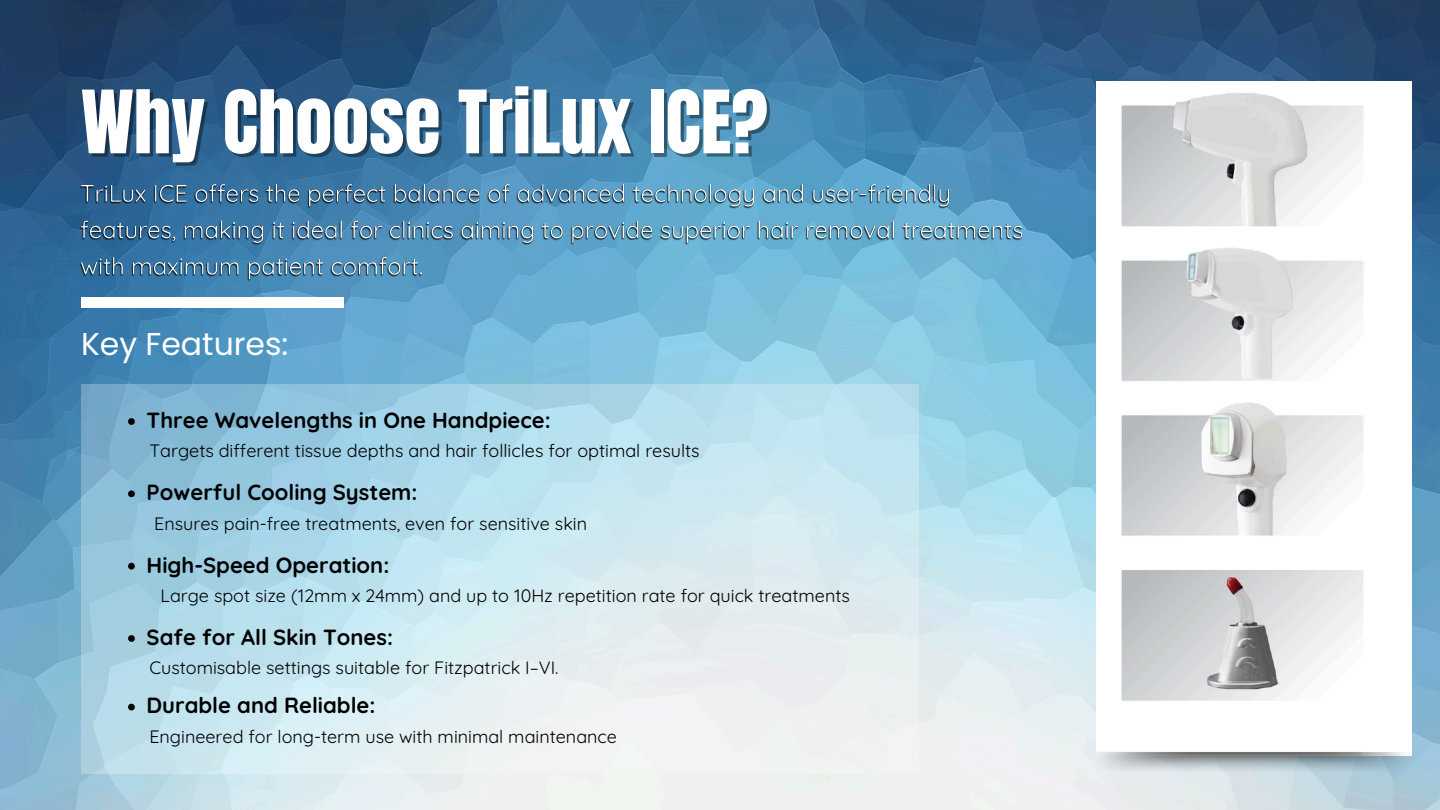
<style>
.page{position:relative;width:1440px;height:810px;background:#fff}
.page>*{position:absolute;margin:0;border:0;box-sizing:border-box;transform-origin:0 0}
.t1{font:74.2px "Anton";color:#fff}
.t2{font:31.5px "Poppins";color:#fff}
.t3{font:700 21.9px "Quicksand";color:#000}
.t4{font:17.9px "Quicksand";color:#000}
</style>
<div class="page">
<img style="left:0;top:0;width:1440px;height:810px">
<div style="left:81px;top:297px;width:263px;height:10px;background:#fff"></div>
<svg style="left:81px;top:384px;width:837px;height:390px;background:#c4e1ec"></svg>
<img style="left:1097px;top:81px;width:315px;height:672px">
<img style="left:1091px;top:753px;width:327px;height:21px">
<img style="left:78px;top:178px;width:946px;height:105px">
<svg style="left:128px;top:418px;width:7px;height:7px"></svg>
<svg style="left:128px;top:490px;width:7px;height:7px"></svg>
<svg style="left:128px;top:563px;width:7px;height:7px"></svg>
<svg style="left:128px;top:635px;width:7px;height:7px"></svg>
<svg style="left:128px;top:704px;width:7px;height:6px"></svg>
<h1 class="t1" style="left:81px;top:69px;width:688px">Why Choose TriLux ICE?</h1>
<h2 class="t2" style="left:81px;top:322px;width:209px">Key Features:</h2>
<p class="t3" style="left:147px;top:406px;width:406px">Three Wavelengths in One Handpiece:</p>
<p class="t4" style="left:149px;top:439px;width:552px">Targets different tissue depths and hair follicles for optimal results</p>
<p class="t3" style="left:147px;top:478px;width:272px">Powerful Cooling System:</p>
<p class="t4" style="left:154px;top:512px;width:434px">Ensures pain-free treatments, even for sensitive skin</p>
<p class="t3" style="left:147px;top:551px;width:244px">High-Speed Operation:</p>
<p class="t4" style="left:160px;top:584px;width:691px">Large spot size (12mm x 24mm) and up to 10Hz repetition rate for quick treatments</p>
<p class="t3" style="left:147px;top:623px;width:248px">Safe for All Skin Tones:</p>
<p class="t4" style="left:149px;top:656px;width:411px">Customisable settings suitable for Fitzpatrick I–VI.</p>
<p class="t3" style="left:147px;top:692px;width:230px">Durable and Reliable:</p>
<p class="t4" style="left:149px;top:725px;width:469px">Engineered for long-term use with minimal maintenance</p>
</div>
